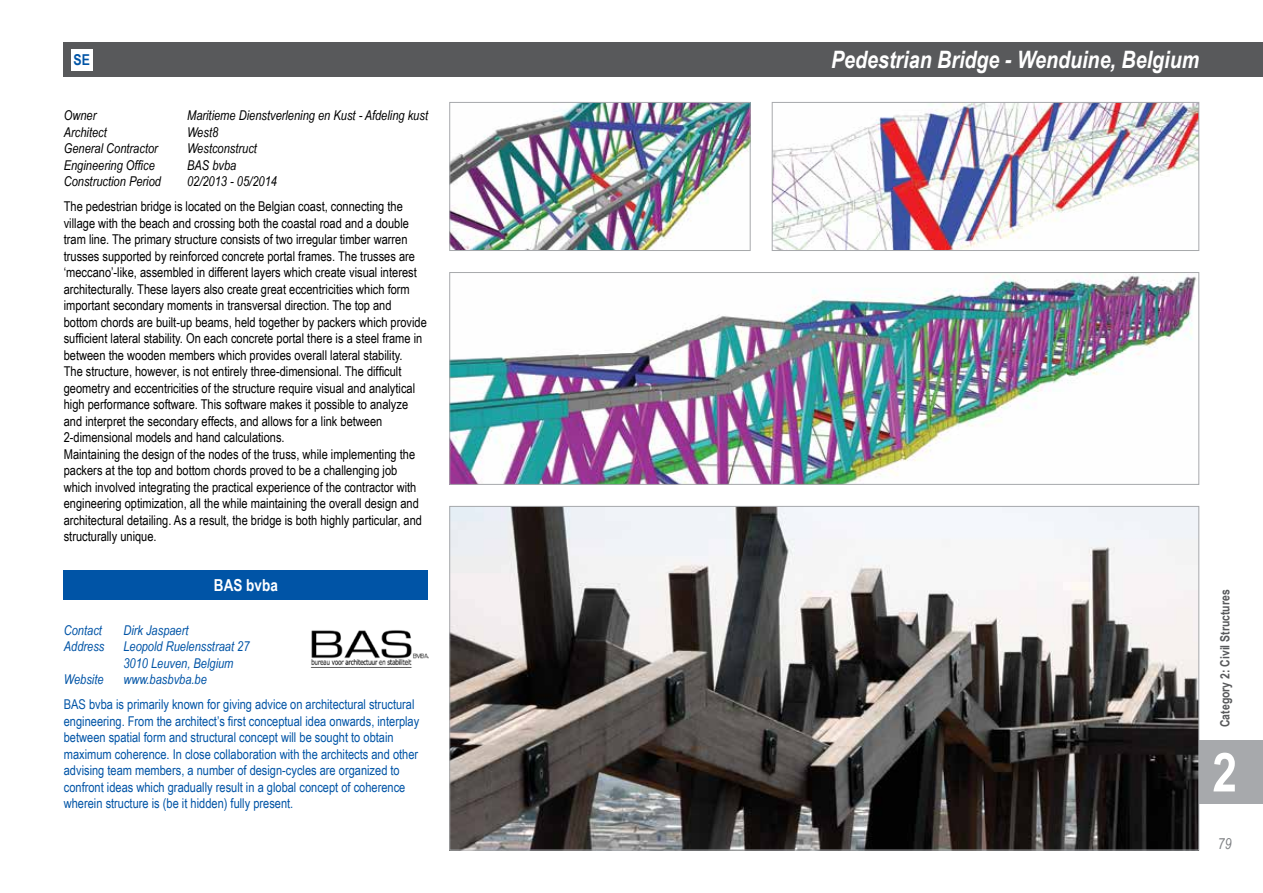
<style>
.page{position:relative;width:1263px;height:893px;background:#fff}
.page>*{position:absolute;margin:0;border:0;box-sizing:border-box;transform-origin:0 0}
.t1{font:700 54px "Arial Narrow";color:#fff}
.t2{font:italic 700 24px "Arial Narrow";color:#fff}
.t3{font:700 16.5px "Arial Narrow";color:#fff}
.t4{font:italic 15px "Arial Narrow";color:#808285}
.t5{font:700 15px "Arial Narrow";color:#0054a6}
.t6{font:13.5px/16.5px "Arial Narrow";color:#000}
.t7{font:13.5px/16.5px "Arial Narrow";color:#0054a6}
.t8{font:italic 13.5px "Arial Narrow";color:#000}
.t9{font:italic 13.5px/16.5px "Arial Narrow";color:#0054a6}
.t10{font:700 12.75px "Arial Narrow";color:#58595b}
</style>
<div class="page">
<div style="left:1199px;top:740px;width:64px;height:64px;background:#a7a9ac"></div>
<img style="left:451px;top:508px;width:746px;height:340px">
<img style="left:451px;top:104px;width:297px;height:145px">
<div style="left:449px;top:102px;width:301px;height:149px;border:1px solid #a7a9ac"></div>
<img style="left:774px;top:104px;width:423px;height:145px">
<div style="left:772px;top:102px;width:427px;height:149px;border:1px solid #a7a9ac"></div>
<div style="left:64px;top:43px;width:1199px;height:34px;background:#58595b"></div>
<div style="left:71px;top:49px;width:21px;height:21px;background:#fff"></div>
<svg style="left:310px;top:667px;width:102px;height:1px"></svg>
<img style="left:311px;top:630px;width:117px;height:36px">
<div style="left:64px;top:570px;width:364px;height:30px;background:#0054a6"></div>
<img style="left:451px;top:274px;width:745px;height:209px">
<div style="left:449px;top:272px;width:750px;height:213px;border:1px solid #a7a9ac"></div>
<p class="t5" style="left:74px;top:48px;width:18px">SE</p>
<h2 class="t2" style="left:831px;top:42px;width:370px">Pedestrian Bridge - Wenduine, Belgium</h2>
<p class="t8" style="left:64px;top:106px;width:34px">Owner</p>
<p class="t8" style="left:187px;top:106px;width:242px">Maritieme Dienstverlening en Kust - Afdeling kust</p>
<p class="t8" style="left:64px;top:123px;width:45px">Architect</p>
<p class="t8" style="left:187px;top:123px;width:33px">West8</p>
<p class="t8" style="left:64px;top:139px;width:96px">General Contractor</p>
<p class="t8" style="left:187px;top:139px;width:71px">Westconstruct</p>
<p class="t8" style="left:64px;top:156px;width:93px">Engineering Office</p>
<p class="t8" style="left:187px;top:156px;width:51px">BAS bvba</p>
<p class="t8" style="left:64px;top:172px;width:99px">Construction Period</p>
<p class="t8" style="left:187px;top:172px;width:91px">02/2013 - 05/2014</p>
<p class="t6" style="left:64px;top:198px;width:365px">The pedestrian bridge is located on the Belgian coast, connecting the village with the beach and crossing both the coastal road and a double tram line. The primary structure consists of two irregular timber warren trusses supported by reinforced concrete portal frames. The trusses are ‘meccano’-like, assembled in different layers which create visual interest architecturally. These layers also create great eccentricities which form important secondary moments in transversal direction. The top and bottom chords are built-up beams, held together by packers which provide sufficient lateral stability. On each concrete portal there is a steel frame in between the wooden members which provides overall lateral stability.<br>The structure, however, is not entirely three-dimensional. The difficult geometry and eccentricities of the structure require visual and analytical high performance software. This software makes it possible to analyze and interpret the secondary effects, and allows for a link between 2-dimensional models and hand calculations.<br>Maintaining the design of the nodes of the truss, while implementing the packers at the top and bottom chords proved to be a challenging job which involved integrating the practical experience of the contractor with engineering optimization, all the while maintaining the overall design and architectural detailing. As a result, the bridge is both highly particular, and structurally unique.</p>
<p class="t3" style="left:214px;top:572px;width:65px">BAS bvba</p>
<p class="t9" style="left:64px;top:622px;width:40px">Contact</p>
<p class="t9" style="left:123px;top:622px;width:67px">Dirk Jaspaert</p>
<p class="t9" style="left:64px;top:638px;width:42px">Address</p>
<p class="t9" style="left:123px;top:638px;width:128px">Leopold Ruelensstraat 27<br>3010 Leuven, Belgium</p>
<p class="t9" style="left:64px;top:671px;width:41px">Website</p>
<p class="t9" style="left:123px;top:671px;width:85px">www.basbvba.be</p>
<p class="t7" style="left:64px;top:696px;width:357px">BAS bvba is primarily known for giving advice on architectural structural engineering. From the architect’s first conceptual idea onwards, interplay between spatial form and structural concept will be sought to obtain maximum coherence. In close collaboration with the architects and other advising team members, a number of design-cycles are organized to confront ideas which gradually result in a global concept of coherence wherein structure is (be it hidden) fully present.</p>
<p class="t10" style="left:1215px;top:727px;width:139px;rotate:-90deg">Category 2: Civil Structures</p>
<h1 class="t1" style="left:1212px;top:732px;width:26px">2</h1>
<p class="t4" style="left:1218px;top:834px;width:15px">79</p>
</div>
